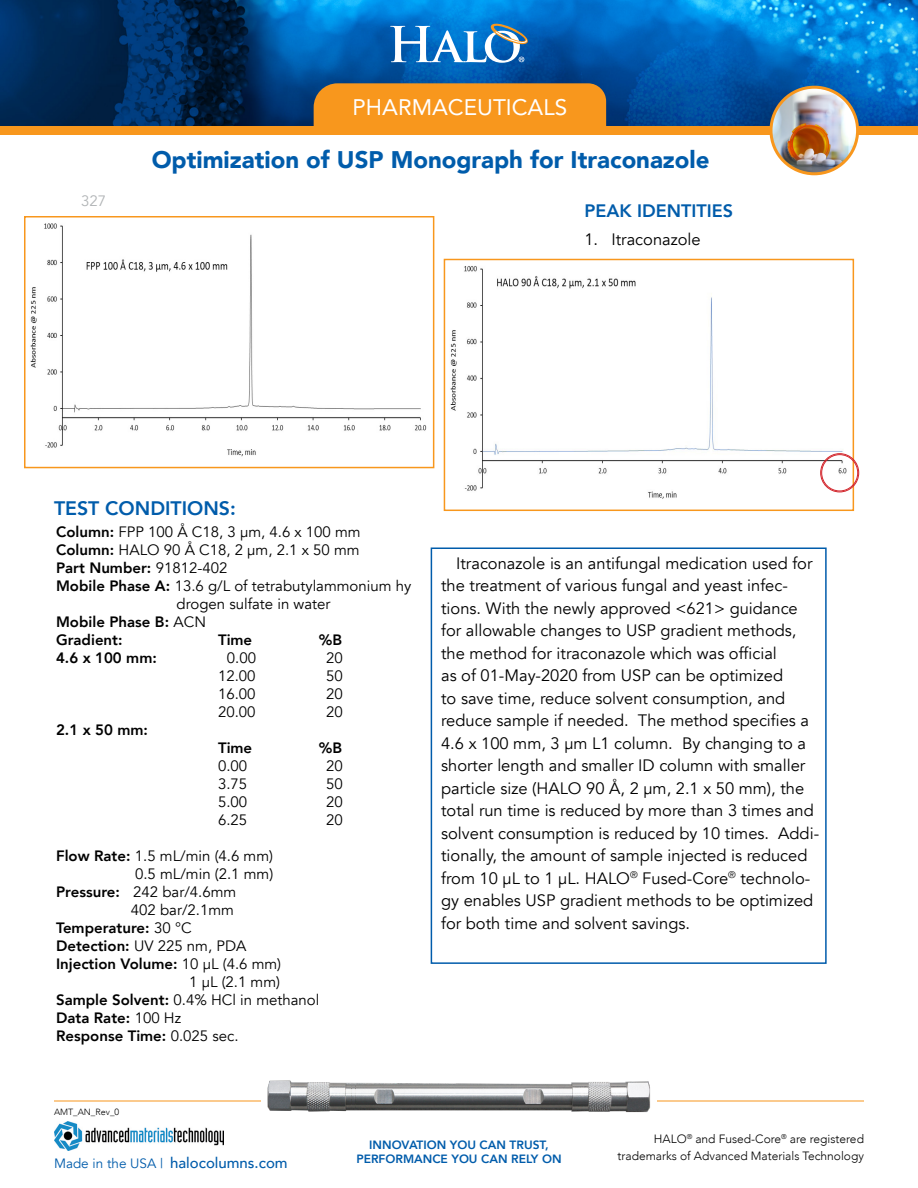
<style>
.page{position:relative;width:918px;height:1188px;background:#fff}
.page>*{position:absolute;margin:0;border:0;box-sizing:border-box;transform-origin:0 0}
.t1{font:900 24px "Avenir";color:#005cab}
.t2{font:22.5px "Avenir";color:#fff}
.t3{font:800 19.5px "Avenir";color:#005cab}
.t4{font:800 18px "Avenir";color:#005cab}
.t5{font:16.5px/22.5px "Avenir";color:#000}
.t6{font:15px/18px "Avenir";color:#000}
.t7{font:800 15px "Avenir";color:#000}
.t8{font:500 15px "Avenir";color:#005cab}
.t9{font:15px "Avenir";color:#b1b4b6}
.t10{font:13.5px "Avenir";color:#005cab}
.t11{font:300 12px/16.5px "Avenir";color:#000;text-align:right}
.t12{font:800 12px "Avenir";color:#005cab}
.t13{font:300 9px "Avenir";color:#000}
.s1{font-weight:800}
.s2{font-weight:400}
</style>
<div class="page">
<img style="left:0;top:0;width:918px;height:126px">
<svg style="left:390px;top:22px;width:139px;height:41px"></svg>
<div style="left:0;top:126px;width:918px;height:9px;background:#f8971d"></div>
<div style="left:314px;top:83px;width:292px;height:43px;background:#f8971d"></div>
<img style="left:771px;top:87px;width:87px;height:87px;border-radius:43px">
<div style="left:770px;top:86px;width:89px;height:89px;border:3px solid #f8971d;border-radius:50%"></div>
<hr style="left:54px;top:1101px;width:810px;height:1px;background:#f8971d">
<img style="left:262px;top:1080px;width:395px;height:33px">
<img style="left:54px;top:1121px;width:170px;height:30px">
<div style="left:431px;top:548px;width:396px;height:416px;border:2px solid #005cab"></div>
<img style="left:30px;top:223px;width:397px;height:234px">
<div style="left:24px;top:216px;width:410px;height:252px;border:2px solid #f8971d"></div>
<img style="left:450px;top:266px;width:401px;height:233px">
<div style="left:444px;top:259px;width:410px;height:252px;border:2px solid #f8971d"></div>
<div style="left:820px;top:453px;width:39px;height:39px;border:1px solid #d2232a;border-radius:50%"></div>
<div style="left:822px;top:455px;width:36px;height:36px;border:1px solid #d2232a;border-radius:50%"></div>
<h2 class="t2" style="left:353px;top:89px;width:216px">PHARMACEUTICALS</h2>
<p class="t9" style="left:81px;top:192px;width:27px">327</p>
<h1 class="t1" style="left:152px;top:139px;width:559px">Optimization of USP Monograph for Itraconazole</h1>
<p class="t4" style="left:584px;top:197px;width:150px">PEAK IDENTITIES</p>
<p class="t5" style="left:584px;top:228px;width:118px">1. Itraconazole</p>
<p class="t3" style="left:54px;top:493px;width:183px">TEST CONDITIONS:</p>
<p class="t6" style="left:56px;top:523px;width:357px"><span class="s1">Column:</span> FPP 100 Å C18, 3 µm, 4.6 x 100 mm <span class="s1">Column:</span> HALO 90 Å C18, 2 µm, 2.1 x 50 mm<br><span class="s1">Part Number:</span> 91812-402<br><span class="s1">Mobile Phase A:</span> 13.6 g/L of tetrabutylammonium hy</p>
<p class="t6" style="left:56px;top:595px;width:276px;text-indent:121px">drogen sulfate in water<br><span class="s1">Mobile Phase B:</span> ACN<br><span class="s1">Gradient:</span></p>
<p class="t7" style="left:218px;top:628px;width:36px">Time</p>
<p class="t7" style="left:319px;top:628px;width:25px">%B</p>
<p class="t7" style="left:56px;top:646px;width:102px">4.6 x 100 mm:</p>
<p class="t6" style="left:227px;top:649px;width:31px">0.00</p>
<p class="t6" style="left:326px;top:649px;width:18px">20</p>
<p class="t6" style="left:218px;top:667px;width:39px">12.00</p>
<p class="t6" style="left:326px;top:667px;width:18px">50</p>
<p class="t6" style="left:218px;top:685px;width:39px">16.00</p>
<p class="t6" style="left:326px;top:685px;width:18px">20</p>
<p class="t6" style="left:218px;top:703px;width:39px">20.00</p>
<p class="t6" style="left:326px;top:703px;width:18px">20</p>
<p class="t7" style="left:56px;top:718px;width:93px">2.1 x 50 mm:</p>
<p class="t7" style="left:218px;top:736px;width:36px">Time</p>
<p class="t7" style="left:319px;top:736px;width:25px">%B</p>
<p class="t6" style="left:218px;top:757px;width:31px">0.00</p>
<p class="t6" style="left:326px;top:757px;width:18px">20</p>
<p class="t6" style="left:218px;top:775px;width:31px">3.75</p>
<p class="t6" style="left:326px;top:775px;width:18px">50</p>
<p class="t6" style="left:218px;top:793px;width:31px">5.00</p>
<p class="t6" style="left:326px;top:793px;width:18px">20</p>
<p class="t6" style="left:218px;top:811px;width:31px">6.25</p>
<p class="t6" style="left:326px;top:811px;width:18px">20</p>
<p class="t6" style="left:56px;top:847px;width:218px"><span class="s1">Flow Rate:</span> 1.5 mL/min (4.6 mm)</p>
<p class="t6" style="left:135px;top:865px;width:140px">0.5 mL/min (2.1 mm)</p>
<p class="t6" style="left:56px;top:883px;width:182px"><span class="s1">Pressure:</span> 242 bar/4.6mm</p>
<p class="t6" style="left:131px;top:901px;width:105px">402 bar/2.1mm</p>
<p class="t7" style="left:56px;top:916px;width:137px">Temperature: <span class="s2">30 °C</span></p>
<p class="t6" style="left:56px;top:937px;width:192px"><span class="s1">Detection:</span> UV 225 nm, PDA</p>
<p class="t7" style="left:56px;top:952px;width:227px">Injection Volume: <span class="s2">10 µL (4.6 mm)</span></p>
<p class="t6" style="left:189px;top:973px;width:92px">1 µL (2.1 mm)</p>
<p class="t6" style="left:56px;top:991px;width:265px"><span class="s1">Sample Solvent:</span> 0.4% HCl in methanol</p>
<p class="t7" style="left:56px;top:1006px;width:127px">Data Rate: <span class="s2">100 Hz</span></p>
<p class="t7" style="left:56px;top:1024px;width:184px">Response Time: <span class="s2">0.025 sec.</span></p>
<p class="t13" style="left:54px;top:1106px;width:67px">AMT_AN_Rev_0</p>
<p class="t5" style="left:441px;top:552px;width:380px;text-indent:15px">Itraconazole is an antifungal medication used for the treatment of various fungal and yeast infec&shy;tions. With the newly approved &lt;621&gt; guidance for allowable changes to USP gradient methods, the method for itraconazole which was official<br>as of 01-May-2020 from USP can be optimized<br>to save time, reduce solvent consumption, and reduce sample if needed. The method specifies a 4.6 x 100 mm, 3 µm L1 column. By changing to a shorter length and smaller ID column with smaller particle size (HALO 90 Å, 2 µm, 2.1 x 50 mm), the total run time is reduced by more than 3 times and solvent consumption is reduced by 10 times. Addi&shy;tionally, the amount of sample injected is reduced from 10 µL to 1 µL. HALO<sup>®</sup> Fused-Core<sup>®</sup> technolo&shy;gy enables USP gradient methods to be optimized for both time and solvent savings.</p>
<p class="t12" style="left:369px;top:1135px;width:181px">INNOVATION YOU CAN TRUST,</p>
<p class="t10" style="left:54px;top:1156px;width:111px">Made in the USA |</p>
<p class="t12" style="left:356px;top:1150px;width:207px">PERFORMANCE YOU CAN RELY ON</p>
<p class="t8" style="left:170px;top:1150px;width:119px">halocolumns.com</p>
<p class="t11" style="left:617px;top:1131px;width:248px">HALO<sup>®</sup> and Fused-Core<sup>®</sup> are registered trademarks of Advanced Materials Technology</p>
</div>
